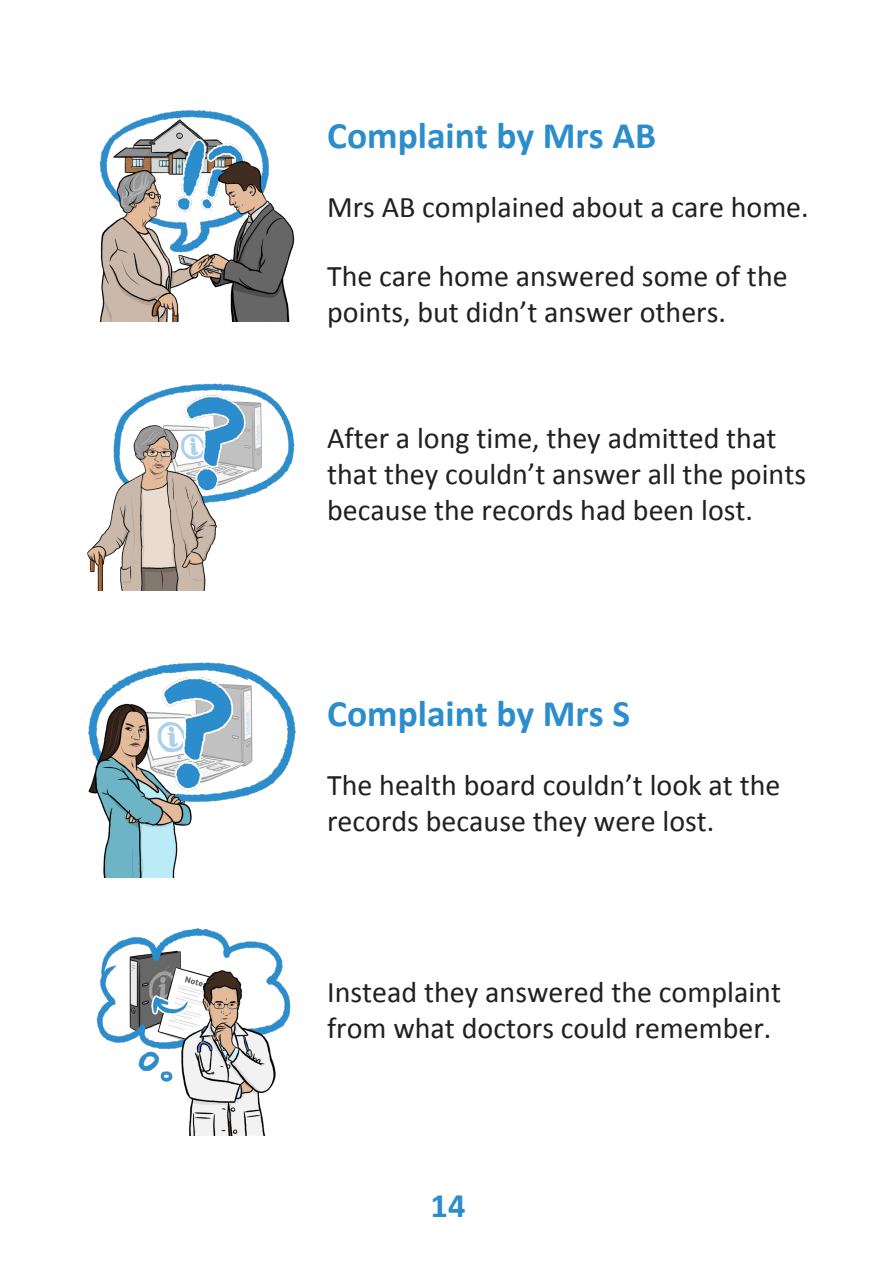
<style>
.page{position:relative;width:893px;height:1263px;background:#fff}
.page>*{position:absolute;margin:0;border:0;box-sizing:border-box;transform-origin:0 0}
.t1{font:700 37.5px "Calibri";color:#2c8dcd}
.t2{font:700 34.5px "Calibri";color:#2c8dcd}
.t3{font:30px/36px "Calibri";color:#231f20}
</style>
<div class="page">
<img style="left:99px;top:110px;width:196px;height:211px">
<img style="left:87px;top:383px;width:208px;height:207px">
<img style="left:88px;top:662px;width:208px;height:215px">
<img style="left:96px;top:928px;width:195px;height:207px">
<p class="t1" style="left:327px;top:111px;width:330px">Complaint by Mrs AB</p>
<p class="t3" style="left:327px;top:189px;width:483px">Mrs AB complained about a care home.</p>
<p class="t3" style="left:327px;top:258px;width:462px">The care home answered some of the points, but didn’t answer others.</p>
<p class="t3" style="left:327px;top:420px;width:480px">After a long time, they admitted that that they couldn’t answer all the points because the records had been lost.</p>
<p class="t1" style="left:327px;top:689px;width:304px">Complaint by Mrs S</p>
<p class="t3" style="left:327px;top:767px;width:455px">The health board couldn’t look at the records because they were lost.</p>
<p class="t3" style="left:327px;top:974px;width:455px">Instead they answered the complaint from what doctors could remember.</p>
<p class="t2" style="left:431px;top:1183px;width:36px">14</p>
</div>
